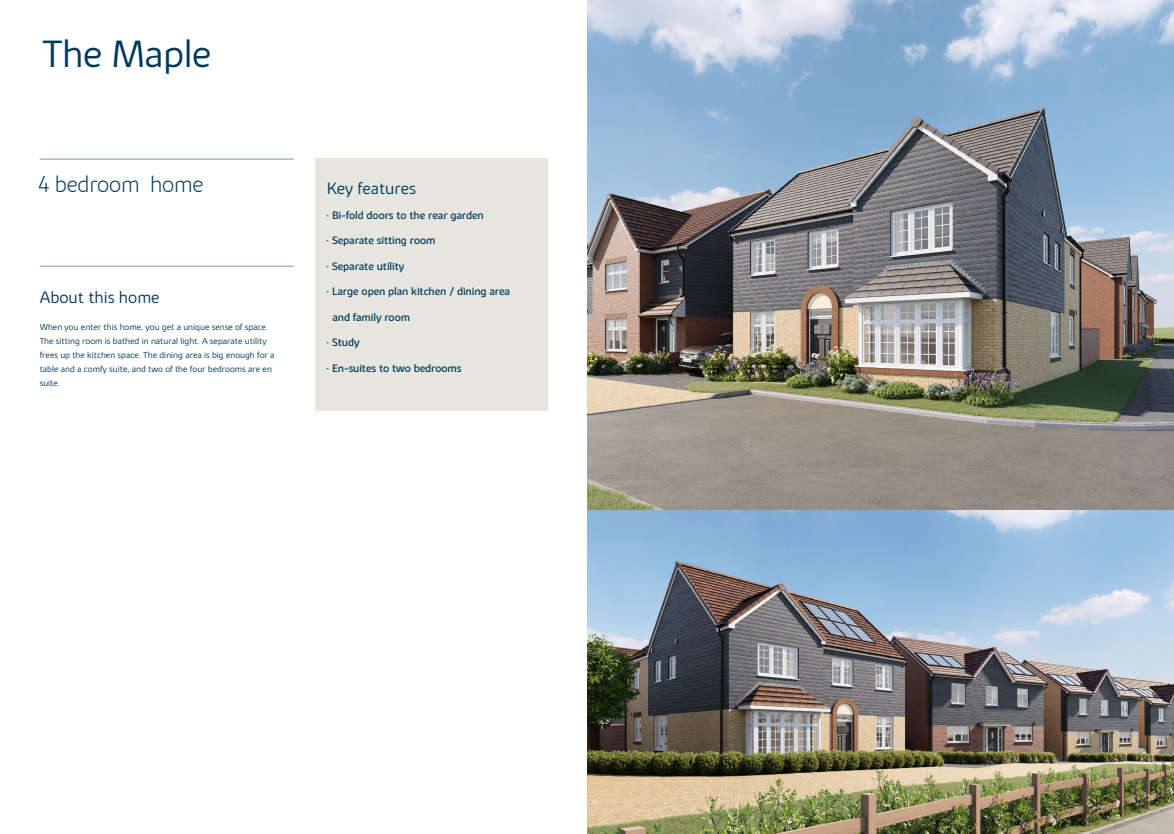
<style>
.page{position:relative;width:1174px;height:834px;background:#fff}
.page>*{position:absolute;margin:0;border:0;box-sizing:border-box;transform-origin:0 0}
.Text___Main_header{font:300 39.2px "Bovis Sans";letter-spacing:-.01em;color:#00395c}
.Text___Main_header-2{font:200 23.2px "Bovis Sans";letter-spacing:-.01em;color:#00395c}
.Sub_title{font:300 17px "Bovis Sans";color:#00395c}
.text_copy_old_size{font:11px "Bovis Sans";letter-spacing:-.01em;color:#00395c}
.text_copy_old_size-2{font:300 9px/14px "Bovis Sans";color:#00395c}
</style>
<div class="page">
<div style="left:315px;top:158px;width:232px;height:253px;background:#e7e6de"></div>
<hr style="left:40px;top:265px;width:253px;height:1px;background:#7994b0">
<hr style="left:40px;top:158px;width:253px;height:1px;background:#7994b0">
<img style="left:587px;top:0;width:587px;height:833px">
<p class="Text___Main_header" style="left:43px;top:31px;width:170px">The Maple</p>
<p class="Text___Main_header-2" style="left:38px;top:171px;width:167px">4 bedroom home</p>
<p class="Sub_title" style="left:40px;top:287px;width:121px">About this home</p>
<p class="text_copy_old_size-2" style="left:40px;top:320px;width:236px">When you enter this home, you get a unique sense of space.<br>The sitting room is bathed in natural light. A separate utility frees up the kitchen space. The dining area is big enough for a table and a comfy suite, and two of the four bedrooms are en suite.</p>
<p class="Sub_title" style="left:327px;top:178px;width:91px">Key features</p>
<p class="text_copy_old_size" style="left:326px;top:208px;width:159px">• Bi-fold doors to the rear garden</p>
<p class="text_copy_old_size" style="left:326px;top:234px;width:110px">• Separate sitting room</p>
<p class="text_copy_old_size" style="left:326px;top:259px;width:80px">• Separate utility</p>
<p class="text_copy_old_size" style="left:326px;top:285px;width:185px">• Large open plan kitchen / dining area</p>
<p class="text_copy_old_size" style="left:332px;top:310px;width:79px">and family room</p>
<p class="text_copy_old_size" style="left:326px;top:336px;width:35px">• Study</p>
<p class="text_copy_old_size" style="left:326px;top:361px;width:136px">• En-suites to two bedrooms</p>
</div>
